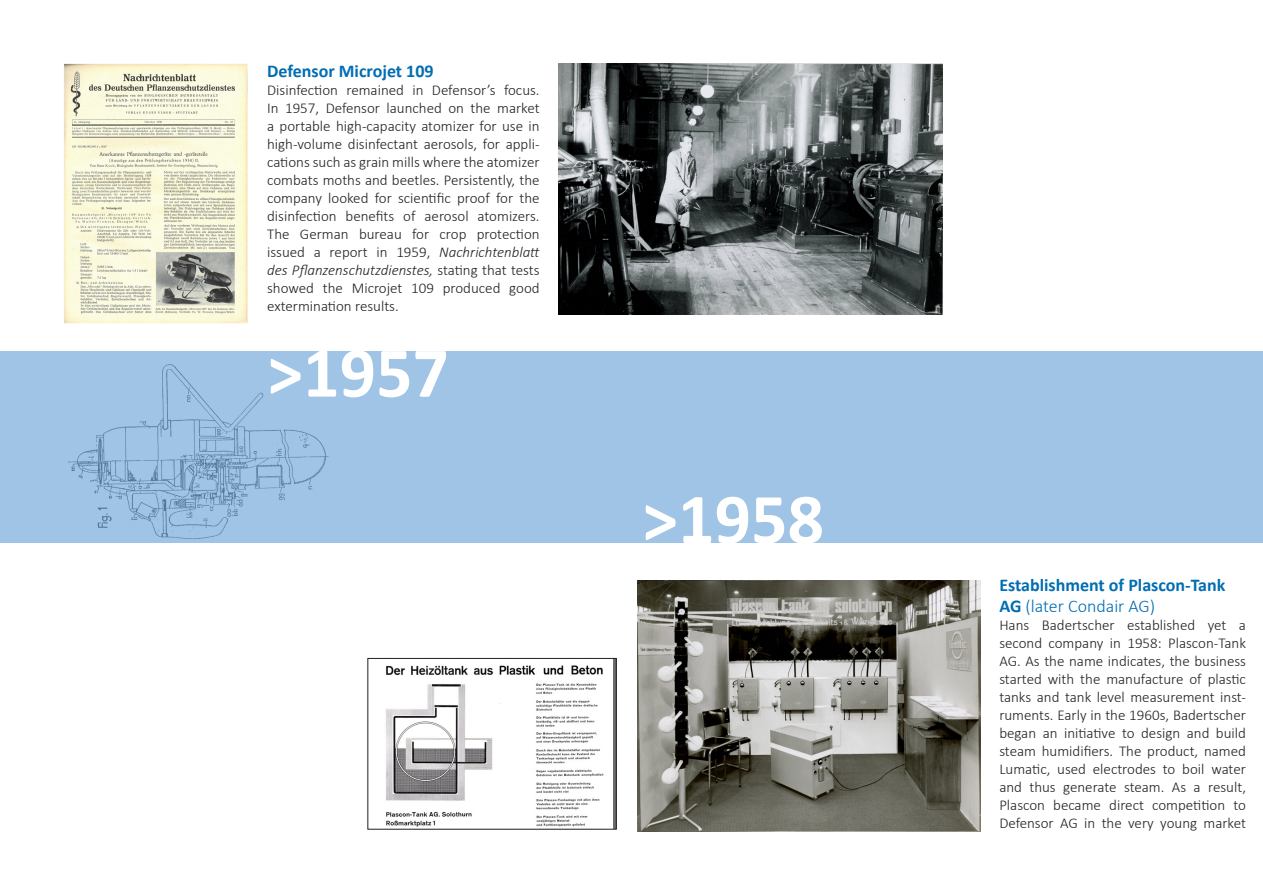
<style>
.page{position:relative;width:1263px;height:893px;background:#fff}
.page>*{position:absolute;margin:0;border:0;box-sizing:border-box;transform-origin:0 0}
.t1{font:700 72px "Calibri";color:#fff}
.Text_body{font:700 18px/21.6px "Calibri";color:#016db3}
.Text_body-2{font:300 15px/18px "Calibri";color:#231f20;text-align:justify}
.s1{font-style:italic}
.s2{font-weight:300}
</style>
<div class="page">
<div style="left:0;top:351px;width:1263px;height:191px;background:#9fc4e5"></div>
<img style="left:558px;top:64px;width:384px;height:251px">
<img style="left:64px;top:64px;width:184px;height:260px">
<svg style="left:65px;top:117px;width:1px;height:24px"></svg>
<hr style="left:65px;top:65px;width:1px;height:45px;background:#dcd0b4">
<hr style="left:247px;top:130px;width:1px;height:193px;background:#f0d0a0">
<hr style="left:65px;top:65px;width:32px;height:1px;background:#b0a890">
<img style="left:638px;top:581px;width:342px;height:250px">
<img style="left:386px;top:665px;width:218px;height:162px">
<div style="left:368px;top:658px;width:248px;height:171px;border:1px solid #231f20"></div>
<p class="Text_body" style="left:267px;top:60px;width:168px">Defensor Microjet 109</p>
<p class="Text_body-2" style="left:267px;top:81px;width:274px">Disinfection remained in Defensor’s focus.<br>In 1957, Defensor launched on the market a portable high-capacity atomizer for use in high-volume disinfectant aerosols, for appli&shy;cations such as grain mills where the atomizer combats moths and beetles. Persistently, the company looked for scientific proof for the disinfection benefits of aerosol atomizers.<br>The German bureau for crop protection issued a report in 1959, <span class="s1">Nachrichtenblatt des Pflanzenschutzdienstes,</span> stating that tests showed the Microjet 109 produced good extermination results.</p>
<p class="t1" style="left:267px;top:322px;width:183px">&gt;1957</p>
<p class="t1" style="left:642px;top:468px;width:183px">&gt;1958</p>
<p class="Text_body" style="left:999px;top:574px;width:228px">Establishment of Plascon-Tank<br>AG <span class="s2">(later Condair AG)</span></p>
<p class="Text_body-2" style="left:999px;top:616px;width:248px">Hans Badertscher established yet a second company in 1958: Plascon-Tank AG. As the name indicates, the business started with the manufacture of plastic tanks and tank level measurement inst&shy;ruments. Early in the 1960s, Badertscher began an initiative to design and build steam humidifiers. The product, named Lumatic, used electrodes to boil water and thus generate steam. As a result, Plascon became direct competition to Defensor AG in the very young market</p>
</div>
